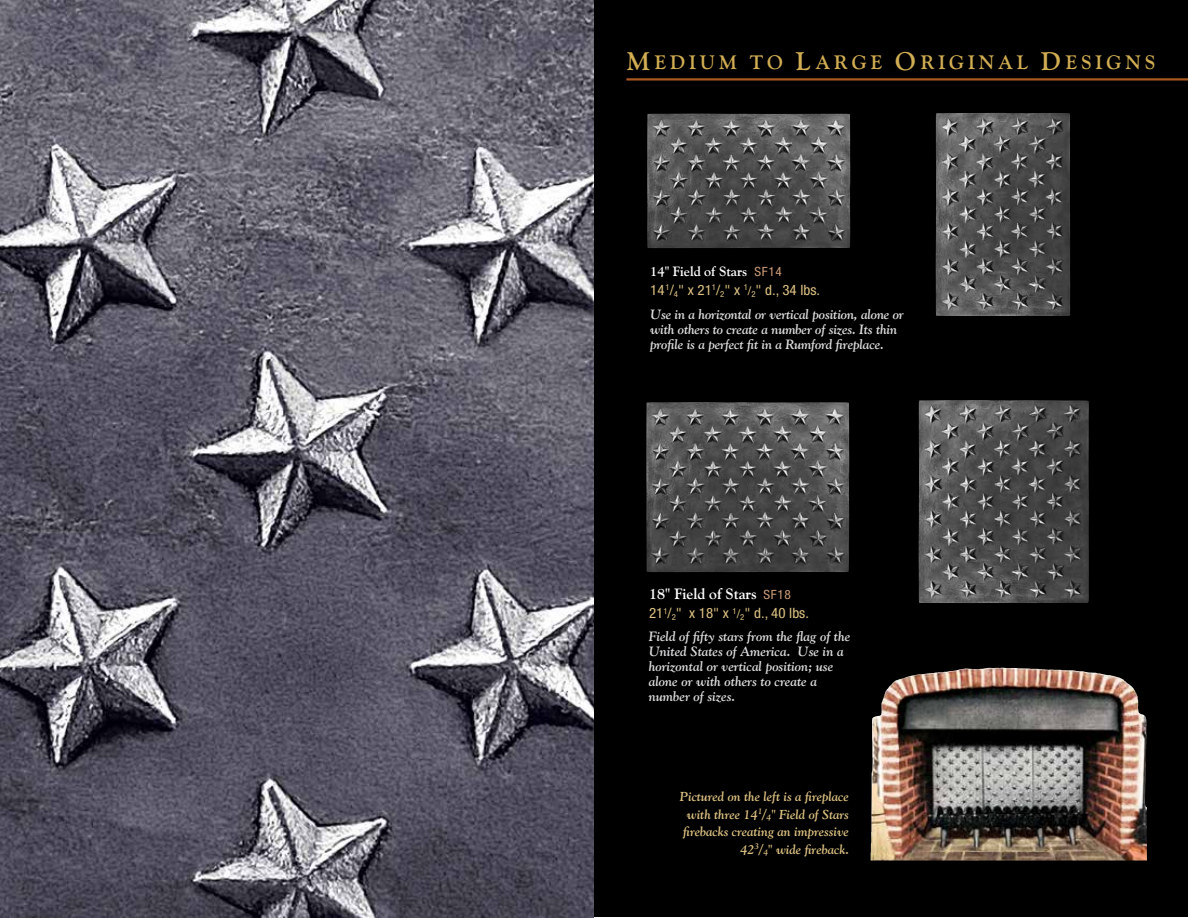
<style>
.page{position:relative;width:1188px;height:918px;background:#fff}
.page>*{position:absolute;margin:0;border:0;box-sizing:border-box;transform-origin:0 0}
.t1{font:700 19.5px "Goudy Old Style BT";letter-spacing:.2em;color:#d1ad53}
.t2{font:700 15px "Goudy Old Style BT";color:#fff}
.t3{font:condensed 14.25px "Helvetica Neue";color:#ddc283;scale:1.05 1}
.t4{font:italic 700 13.5px/15px "Goudy Old Style BT";color:#dcddde}
.t5{font:700 13.5px "Goudy Old Style BT";color:#fff}
.t6{font:italic 700 13.05px/17.4px "Goudy Old Style BT";color:#ddc283;text-align:right}
.s1{font-size:25.5px}
.s2{font-family:"Helvetica Neue";font-weight:400;font-stretch:condensed;font-size:12.75px;color:#ce9d78}
.s3{font-size:12px}
.s4{font-size:14.25px}
</style>
<div class="page">
<img style="left:0;top:0;width:594px;height:918px">
<div style="left:594px;top:0;width:594px;height:917px;background:#000"></div>
<img style="left:871px;top:668px;width:276px;height:193px">
<img style="left:936px;top:113px;width:134px;height:203px">
<img style="left:647px;top:114px;width:203px;height:134px">
<hr style="left:626px;top:78px;width:562px;height:3px;background:#a95821">
<img style="left:919px;top:400px;width:170px;height:203px">
<img style="left:646px;top:402px;width:203px;height:170px">
<h1 class="t1" style="left:627px;top:50px;width:530px"><span class="s1">M</span>EDIUM TO <span class="s1">L</span>ARGE <span class="s1">O</span>RIGINAL <span class="s1">D</span>ESIGNS</h1>
<p class="t5" style="left:650px;top:263px;width:133px">14" Field of Stars <span class="s2">SF14</span></p>
<p class="t3" style="left:650px;top:282px;width:163px">14<sup>1</sup>/<sub>4</sub>" x 21<sup>1</sup>/<sub>2</sub>" x <sup>1</sup><span class="s3">/</span><sub>2</sub>" d., 34 lbs.</p>
<p class="t4" style="left:650px;top:307px;width:255px">Use in a horizontal or vertical position, alone or with others to create a number of sizes. Its thin profile is a perfect fit in a Rumford fireplace.</p>
<p class="t2" style="left:649px;top:584px;width:143px">18" Field of Stars <span class="s2">SF18</span></p>
<p class="t3" style="left:649px;top:605px;width:154px">21<sup>1</sup>/<sub>2</sub>" x 18" x <sup>1</sup><span class="s3">/</span><sub>2</sub>" d., 40 lbs.</p>
<p class="t4" style="left:649px;top:629px;width:203px">Field of fifty stars from the flag of the<br>United States of America. Use in a horizontal or vertical position; use alone or with others to create a number of sizes.</p>
<p class="t6" style="left:680px;top:788px;width:170px">Pictured on the left is a fireplace with three 14<sup>1</sup><span class="s4">/</span><sub>4</sub>" Field of Stars firebacks creating an impressive<br>42<sup>3</sup><span class="s4">/</span><sub>4</sub>" wide fireback.</p>
</div>
